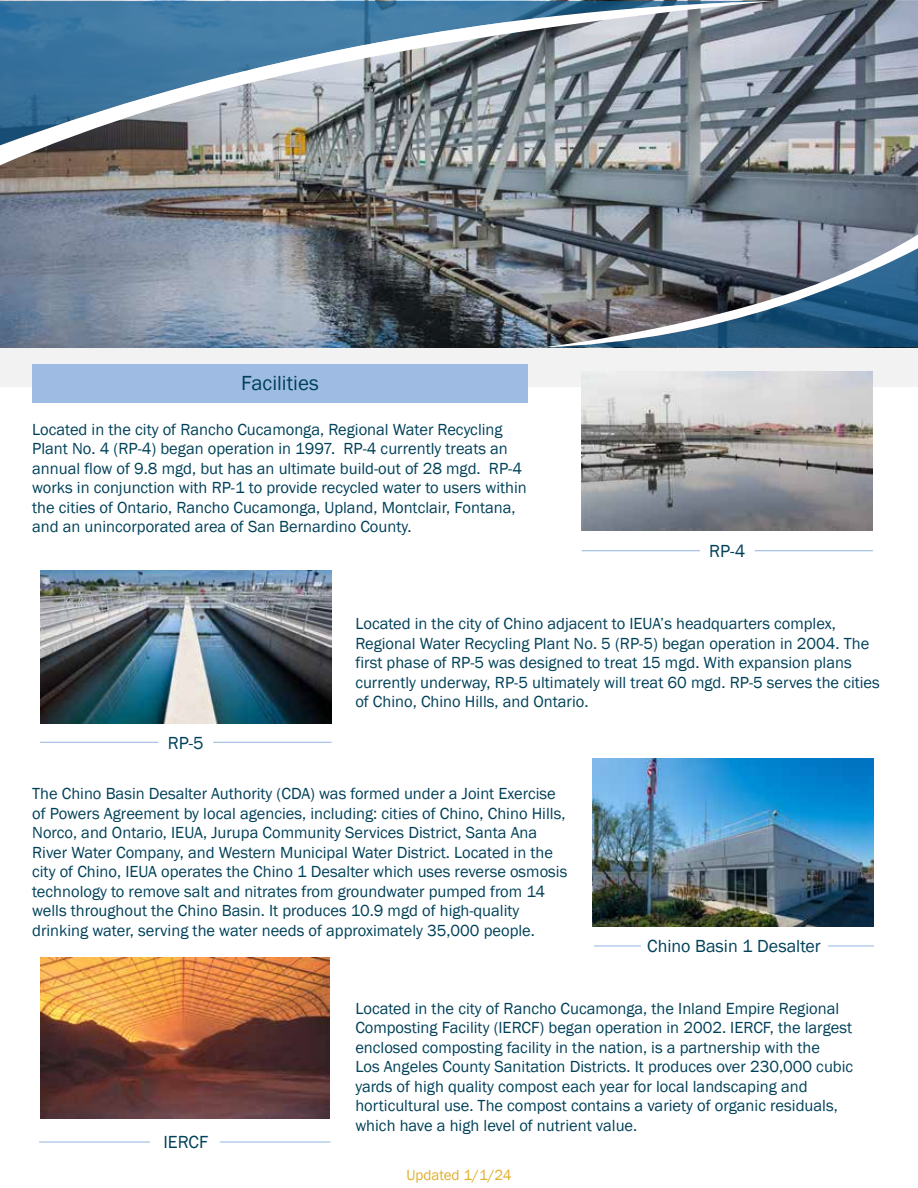
<style>
.page{position:relative;width:918px;height:1188px;background:#fff}
.page>*{position:absolute;margin:0;border:0;box-sizing:border-box;transform-origin:0 0}
.t1{font:21px "Franklin Gothic";color:#004159}
.t2{font:18px "Franklin Gothic";color:#004159}
.t3{font:16.5px/19.5px "Franklin Gothic";color:#004159}
.t4{font:15px "Franklin Gothic";color:#e2af2c}
</style>
<div class="page">
<img style="left:0;top:1px;width:918px;height:348px">
<svg style="left:340px;top:347px;width:13px;height:2px"></svg>
<svg style="left:0;top:1px;width:774px;height:164px;background:#7c91a1"></svg>
<svg style="left:543px;top:234px;width:375px;height:113px;background:#5f7283"></svg>
<div style="left:0;top:349px;width:918px;height:38px;background:#f2f2f2"></div>
<img style="left:592px;top:759px;width:281px;height:167px">
<img style="left:40px;top:958px;width:289px;height:161px">
<img style="left:40px;top:571px;width:291px;height:153px">
<div style="left:32px;top:365px;width:496px;height:38px;background:#9ebce3"></div>
<img style="left:581px;top:372px;width:292px;height:159px">
<hr style="left:582px;top:550px;width:118px;height:1px;background:#9ebce3">
<hr style="left:755px;top:550px;width:118px;height:1px;background:#9ebce3">
<hr style="left:40px;top:742px;width:118px;height:1px;background:#9ebce3">
<hr style="left:213px;top:742px;width:119px;height:1px;background:#9ebce3">
<hr style="left:594px;top:945px;width:47px;height:2px;background:#9ebce3">
<hr style="left:828px;top:945px;width:46px;height:2px;background:#9ebce3">
<hr style="left:39px;top:1141px;width:111px;height:2px;background:#9ebce3">
<hr style="left:220px;top:1141px;width:111px;height:2px;background:#9ebce3">
<p class="t1" style="left:241px;top:370px;width:79px">Facilities</p>
<p class="t3" style="left:32px;top:420px;width:496px">Located in the city of Rancho Cucamonga, Regional Water Recycling Plant No. 4 (RP-4) began operation in 1997. RP-4 currently treats an annual flow of 9.8 mgd, but has an ultimate build-out of 28 mgd. RP-4 works in conjunction with RP-1 to provide recycled water to users within the cities of Ontario, Rancho Cucamonga, Upland, Montclair, Fontana, and an unincorporated area of San Bernardino County.</p>
<p class="t2" style="left:709px;top:540px;width:38px">RP-4</p>
<p class="t3" style="left:355px;top:614px;width:526px">Located in the city of Chino adjacent to IEUA’s headquarters complex, Regional Water Recycling Plant No. 5 (RP-5) began operation in 2004. The first phase of RP-5 was designed to treat 15 mgd. With expansion plans currently underway, RP-5 ultimately will treat 60 mgd. RP-5 serves the cities of Chino, Chino Hills, and Ontario.</p>
<p class="t2" style="left:168px;top:732px;width:38px">RP-5</p>
<p class="t3" style="left:32px;top:784px;width:537px">The Chino Basin Desalter Authority (CDA) was formed under a Joint Exercise of Powers Agreement by local agencies, including: cities of Chino, Chino Hills, Norco, and Ontario, IEUA, Jurupa Community Services District, Santa Ana River Water Company, and Western Municipal Water District. Located in the city of Chino, IEUA operates the Chino 1 Desalter which uses reverse osmosis technology to remove salt and nitrates from groundwater pumped from 14 wells throughout the Chino Basin. It produces 10.9 mgd of high-quality drinking water, serving the water needs of approximately 35,000 people.</p>
<p class="t2" style="left:647px;top:935px;width:175px">Chino Basin 1 Desalter</p>
<p class="t2" style="left:163px;top:1131px;width:46px">IERCF</p>
<p class="t3" style="left:355px;top:999px;width:499px">Located in the city of Rancho Cucamonga, the Inland Empire Regional Composting Facility (IERCF) began operation in 2002. IERCF, the largest enclosed composting facility in the nation, is a partnership with the<br>Los Angeles County Sanitation Districts. It produces over 230,000 cubic yards of high quality compost each year for local landscaping and horticultural use. The compost contains a variety of organic residuals, which have a high level of nutrient value.</p>
<p class="t4" style="left:406px;top:1166px;width:107px">Updated 1/1/24</p>
</div>
